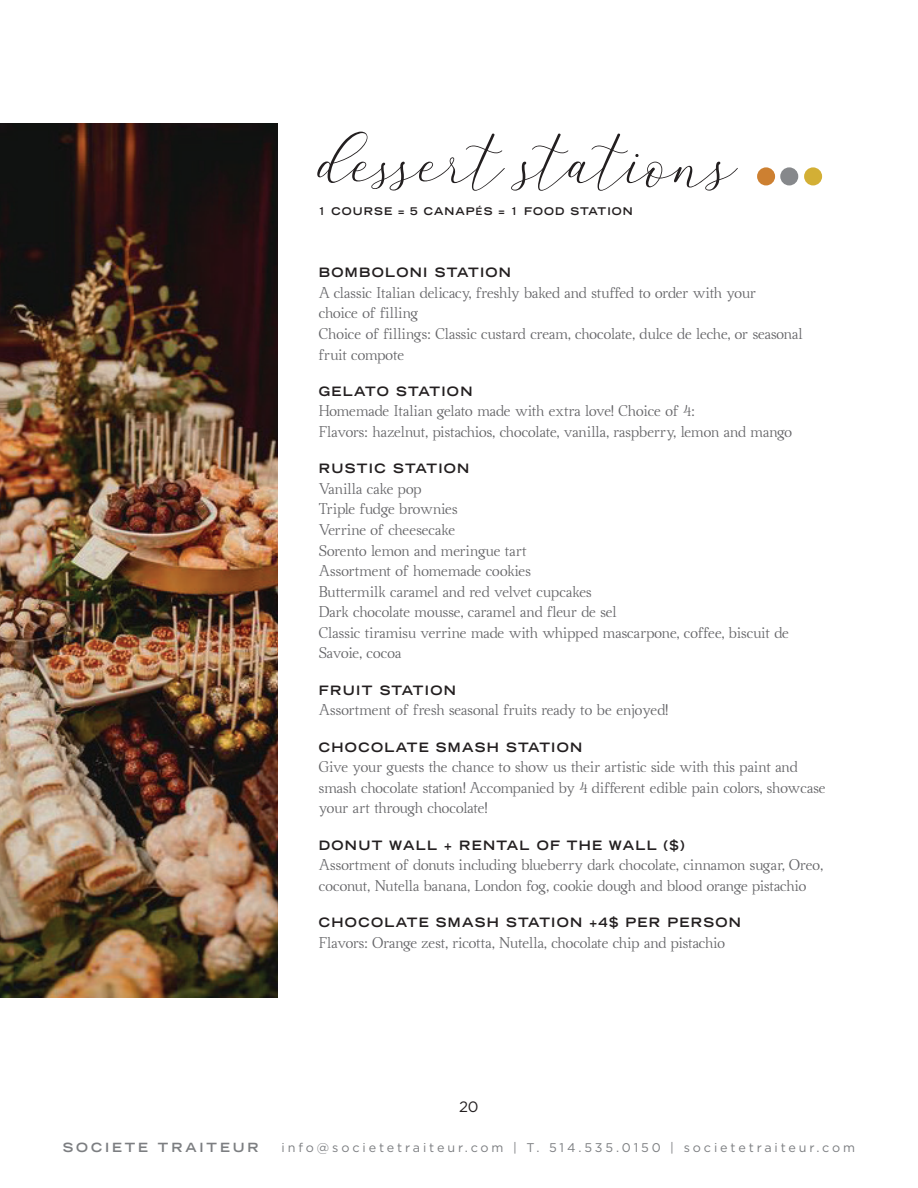
<style>
.page{position:relative;width:918px;height:1188px;background:#fff}
.page>*{position:absolute;margin:0;border:0;box-sizing:border-box;transform-origin:0 0}
.t1{font:72px "Amstella";color:#231f20}
.t2{font:15px "Gotham";color:#231f20}
.t3{font:13.95px/20.5px "Ahellya";letter-spacing:-.005em;color:#656568}
.t4{font:700 expanded 12.9px "Trade Gothic LH";letter-spacing:.1em;color:#231f20}
.t5{font:12.6px "Gotham";letter-spacing:.23em;color:#7c7e81}
.t6{font:700 expanded 12.6px "Trade Gothic LH";letter-spacing:.23em;color:#7c7e81}
.t7{font:700 expanded 10.5px "Trade Gothic LH";letter-spacing:.1em;color:#231f20}
.s1{font-family:"Gotham";font-weight:500;font-stretch:normal}
</style>
<div class="page">
<img style="left:0;top:123px;width:278px;height:875px">
<div style="left:804px;top:167px;width:18px;height:18px;background:#d3af35;border-radius:50%"></div>
<div style="left:780px;top:167px;width:18px;height:18px;background:#86888b;border-radius:50%"></div>
<div style="left:757px;top:167px;width:18px;height:18px;background:#cd8031;border-radius:50%"></div>
<h1 class="t1" style="left:319px;top:124px;width:419px">dessert stations</h1>
<p class="t7" style="left:318px;top:205px;width:316px">1 COURSE = 5 CANAP<span class="s1">É</span>S = 1 FOOD STATION</p>
<p class="t4" style="left:319px;top:264px;width:194px">BOMBOLONI STATION</p>
<p class="t3" style="left:319px;top:282px;width:485px">A classic Italian delicacy, freshly baked and stuffed to order with your<br>choice of filling<br>Choice of fillings: Classic custard cream, chocolate, dulce de leche, or seasonal fruit compote</p>
<p class="t4" style="left:319px;top:383px;width:155px">GELATO STATION</p>
<p class="t3" style="left:319px;top:401px;width:475px">Homemade Italian gelato made with extra love! Choice of 4:<br>Flavors: hazelnut, pistachios, chocolate, vanilla, raspberry, lemon and mango</p>
<p class="t4" style="left:319px;top:460px;width:152px">RUSTIC STATION</p>
<p class="t3" style="left:319px;top:478px;width:472px">Vanilla cake pop<br>Triple fudge brownies<br>Verrine of cheesecake<br>Sorento lemon and meringue tart<br>Assortment of homemade cookies<br>Buttermilk caramel and red velvet cupcakes<br>Dark chocolate mousse, caramel and fleur de sel<br>Classic tiramisu verrine made with whipped mascarpone, coffee, biscuit de Savoie, cocoa</p>
<p class="t4" style="left:319px;top:682px;width:139px">FRUIT STATION</p>
<p class="t3" style="left:319px;top:700px;width:351px">Assortment of fresh seasonal fruits ready to be enjoyed!</p>
<p class="t4" style="left:319px;top:739px;width:265px">CHOCOLATE SMASH STATION</p>
<p class="t3" style="left:319px;top:756px;width:508px">Give your guests the chance to show us their artistic side with this paint and smash chocolate station! Accompanied by 4 different edible pain colors, showcase your art through chocolate!</p>
<p class="t4" style="left:319px;top:837px;width:367px">DONUT WALL + RENTAL OF THE WALL ($)</p>
<p class="t3" style="left:319px;top:854px;width:506px">Assortment of donuts including blueberry dark chocolate, cinnamon sugar, Oreo, coconut, Nutella banana, London fog, cookie dough and blood orange pistachio</p>
<p class="t4" style="left:319px;top:914px;width:424px">CHOCOLATE SMASH STATION +4$ PER PERSON</p>
<p class="t3" style="left:319px;top:932px;width:408px">Flavors: Orange zest, ricotta, Nutella, chocolate chip and pistachio</p>
<p class="t2" style="left:459px;top:1097px;width:21px">20</p>
<p class="t6" style="left:63px;top:1139px;width:197px">SOCIETE TRAITEUR</p>
<p class="t5" style="left:282px;top:1139px;width:575px">info@societetraiteur.com | T. 514.535.0150 | societetraiteur.com</p>
</div>
